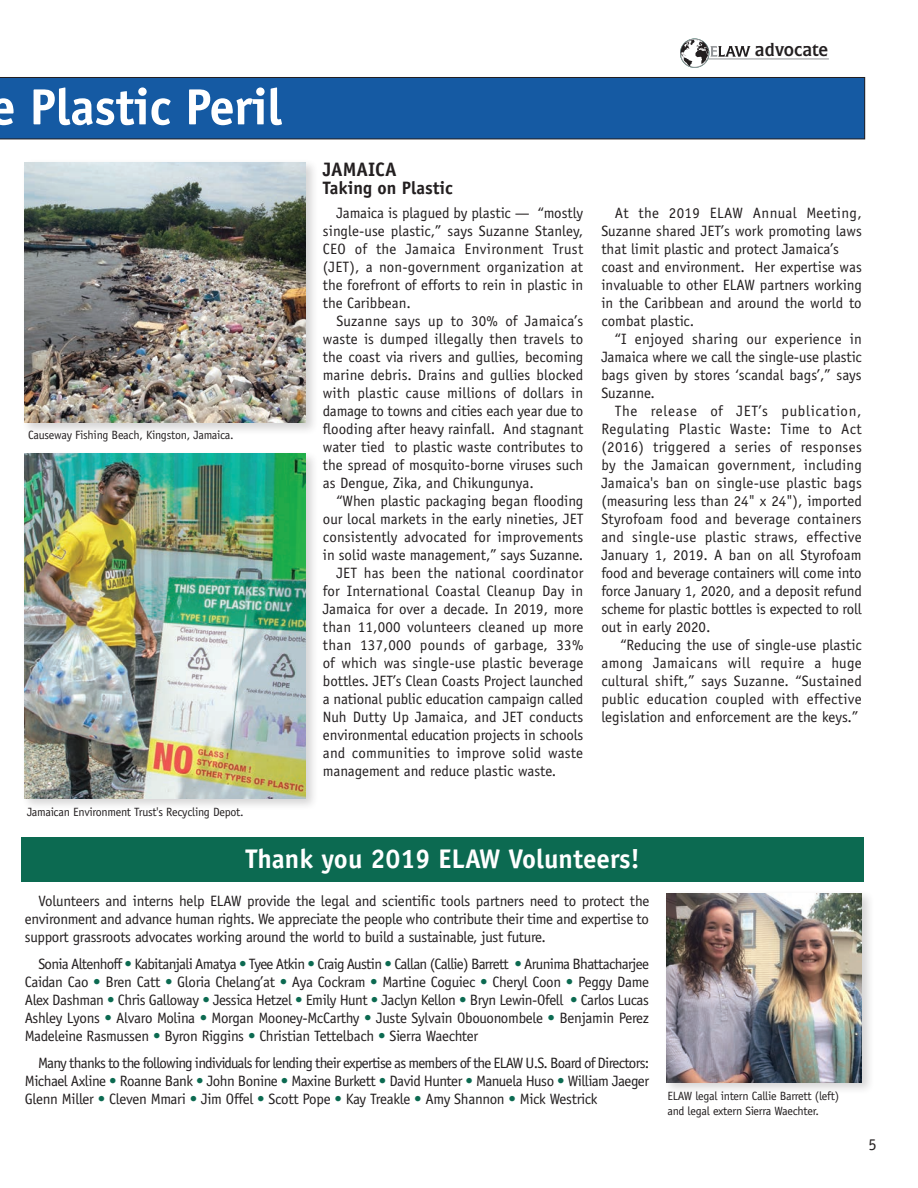
<style>
.page{position:relative;width:918px;height:1188px;background:#fff}
.page>*{position:absolute;margin:0;border:0;box-sizing:border-box;transform-origin:0 0}
.t1{font:700 51px "Officina Sans";letter-spacing:-.01em;color:#fff}
.Body_copy{font:700 27px "Officina Sans";color:#fff}
.Body_copy-2{font:700 19.5px "Officina Sans";color:#231f20}
.Body_copy-3{font:700 18px "Officina Sans";color:#231f20}
.t2{font:18px "Flare Gothic Regular DTC";color:#231f20}
.t3{font:16.5px "Officina Sans";color:#231f20}
.Body_copy-4{font:15px/18px "Officina Sans";color:#231f20;text-align:justify}
.Body_copy-5{font:12px/15px "Officina Sans";letter-spacing:-.02em;color:#231f20}
.s1{color:#0c6a51}
</style>
<div class="page">
<div style="left:22px;top:837px;width:842px;height:44px;background:#0c6a51"></div>
<div style="left:0;top:77px;width:865px;height:62px;background:#155aa3"></div>
<hr style="left:707px;top:59px;width:122px;height:1px;background:#939598">
<div style="left:681px;top:39px;width:28px;height:28px;background:#929698;border-radius:50%"></div>
<div style="left:680px;top:39px;width:29px;height:28px;border:1px solid #939598;border-radius:50%"></div>
<svg style="left:681px;top:40px;width:70px;height:27px"></svg>
<div style="left:21px;top:159px;width:297px;height:277px;background:#231f20;opacity:.19"></div>
<img style="left:25px;top:162px;width:281px;height:261px">
<div style="left:21px;top:450px;width:297px;height:361px;background:#231f20;opacity:.19"></div>
<img style="left:25px;top:454px;width:281px;height:344px">
<div style="left:663px;top:890px;width:212px;height:205px;background:#231f20;opacity:.19"></div>
<img style="left:666px;top:893px;width:196px;height:189px">
<h1 class="t1" style="left:-10px;top:75px;width:294px">e Plastic Peril</h1>
<p class="Body_copy-5" style="left:28px;top:427px;width:207px">Causeway Fishing Beach, Kingston, Jamaica.</p>
<p class="Body_copy-5" style="left:27px;top:804px;width:218px">Jamaican Environment Trust's Recycling Depot.</p>
<p class="t2" style="left:755px;top:40px;width:74px">advocate</p>
<p class="Body_copy-2" style="left:323px;top:157px;width:75px">JAMAICA</p>
<p class="Body_copy-3" style="left:323px;top:177px;width:131px">Taking on Plastic</p>
<p class="Body_copy-4" style="left:323px;top:204px;width:262px;text-indent:14px">Jamaica is plagued by plastic — “mostly single-use plastic,” says Suzanne Stanley, CEO of the Jamaica Environment Trust (JET), a non-government organization at the forefront of efforts to rein in plastic in the Caribbean.</p>
<p class="Body_copy-4" style="left:323px;top:312px;width:262px;text-indent:14px">Suzanne says up to 30% of Jamaica’s waste is dumped illegally then travels to the coast via rivers and gullies, becoming marine debris. Drains and gullies blocked with plastic cause millions of dollars in damage to towns and cities each year due to flooding after heavy rainfall. And stagnant water tied to plastic waste contributes to the spread of mosquito-borne viruses such as Dengue, Zika, and Chikungunya.</p>
<p class="Body_copy-4" style="left:323px;top:492px;width:262px;text-indent:14px">“When plastic packaging began flooding our local markets in the early nineties, JET consistently advocated for improvements in solid waste management,” says Suzanne.</p>
<p class="Body_copy-4" style="left:323px;top:564px;width:262px;text-indent:14px">JET has been the national coordinator for International Coastal Cleanup Day in Jamaica for over a decade. In 2019, more than 11,000 volunteers cleaned up more than 137,000 pounds of garbage, 33% of which was single-use plastic beverage bottles. JET’s Clean Coasts Project launched a national public education campaign called Nuh Dutty Up Jamaica, and JET conducts environmental education projects in schools and communities to improve solid waste management and reduce plastic waste.</p>
<p class="Body_copy-4" style="left:601px;top:204px;width:262px;text-indent:14px">At the 2019 ELAW Annual Meeting, Suzanne shared JET’s work promoting laws that limit plastic and protect Jamaica’s</p>
<p class="Body_copy-4" style="left:601px;top:258px;width:262px">coast and environment. Her expertise was invaluable to other ELAW partners working in the Caribbean and around the world to combat plastic.</p>
<p class="Body_copy-4" style="left:601px;top:330px;width:262px;text-indent:14px">“I enjoyed sharing our experience in Jamaica where we call the single-use plastic bags given by stores ‘scandal bags’,” says Suzanne.</p>
<p class="Body_copy-4" style="left:601px;top:402px;width:262px;text-indent:14px">The release of JET’s publication, Regulating Plastic Waste: Time to Act (2016) triggered a series of responses by the Jamaican government, including Jamaica's ban on single-use plastic bags (measuring less than 24" x 24"), imported Styrofoam food and beverage containers and single-use plastic straws, effective January 1, 2019. A ban on all Styrofoam food and beverage containers will come into force January 1, 2020, and a deposit refund scheme for plastic bottles is expected to roll out in early 2020.</p>
<p class="Body_copy-4" style="left:601px;top:636px;width:262px;text-indent:19px">“Reducing the use of single-use plastic among Jamaicans will require a huge cultural shift,” says Suzanne. “Sustained public education coupled with effective legislation and enforcement are the keys.”</p>
<p class="Body_copy" style="left:246px;top:842px;width:396px">Thank you 2019 ELAW Volunteers!</p>
<p class="Body_copy-4" style="left:25px;top:892px;width:626px;text-indent:14px">Volunteers and interns help ELAW provide the legal and scientific tools partners need to protect the environment and advance human rights. We appreciate the people who contribute their time and expertise to support grassroots advocates working around the world to build a sustainable, just future.</p>
<p class="Body_copy-4" style="left:25px;top:955px;width:626px;text-indent:14px">Sonia Altenhoff <span class="s1">•</span> Kabitanjali Amatya <span class="s1">•</span> Tyee Atkin <span class="s1">•</span> Craig Austin <span class="s1">•</span> Callan (Callie) Barrett <span class="s1">•</span> Arunima Bhattacharjee Caidan Cao <span class="s1">•</span> Bren Catt <span class="s1">•</span> Gloria Chelang’at <span class="s1">•</span> Aya Cockram <span class="s1">•</span> Martine Coguiec <span class="s1">•</span> Cheryl Coon <span class="s1">•</span> Peggy Dame Alex Dashman <span class="s1">•</span> Chris Galloway <span class="s1">•</span> Jessica Hetzel <span class="s1">•</span> Emily Hunt <span class="s1">•</span> Jaclyn Kellon <span class="s1">•</span> Bryn Lewin-Ofell <span class="s1">•</span> Carlos Lucas Ashley Lyons <span class="s1">•</span> Alvaro Molina <span class="s1">•</span> Morgan Mooney-McCarthy <span class="s1">•</span> Juste Sylvain Obouonombele <span class="s1">•</span> Benjamin Perez Madeleine Rasmussen <span class="s1">•</span> Byron Riggins <span class="s1">•</span> Christian Tettelbach <span class="s1">•</span> Sierra Waechter</p>
<p class="Body_copy-4" style="left:25px;top:1054px;width:626px;text-indent:14px">Many thanks to the following individuals for lending their expertise as members of the ELAW U.S. Board of Directors:<br>Michael Axline <span class="s1">•</span> Roanne Bank <span class="s1">•</span> John Bonine <span class="s1">•</span> Maxine Burkett <span class="s1">•</span> David Hunter <span class="s1">•</span> Manuela Huso <span class="s1">•</span> William Jaeger Glenn Miller <span class="s1">•</span> Cleven Mmari <span class="s1">•</span> Jim Offel <span class="s1">•</span> Scott Pope <span class="s1">•</span> Kay Treakle <span class="s1">•</span> Amy Shannon <span class="s1">•</span> Mick Westrick</p>
<p class="Body_copy-5" style="left:667px;top:1089px;width:173px">ELAW legal intern Callie Barrett (left) and legal extern Sierra Waechter.</p>
<p class="t3" style="left:868px;top:1135px;width:10px">5</p>
</div>
